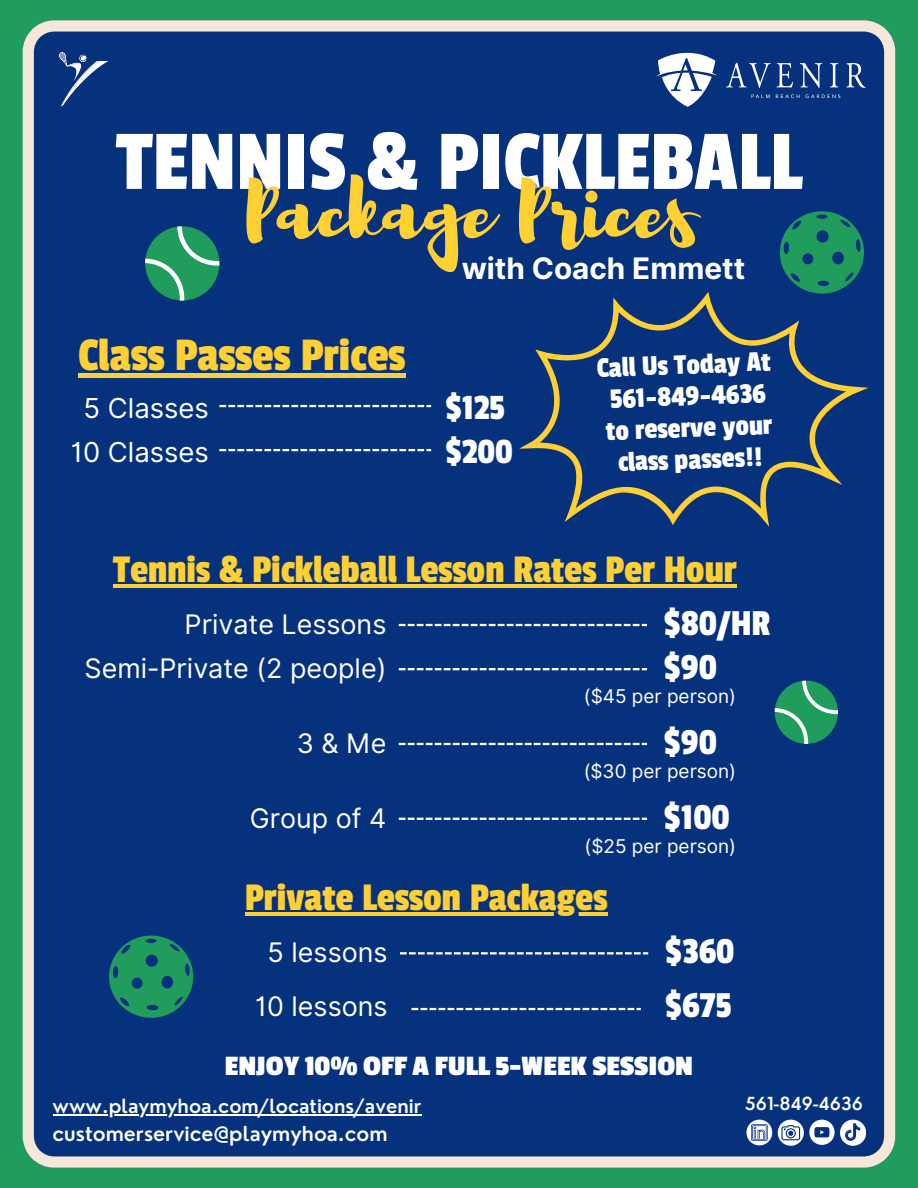
<style>
.page{position:relative;width:918px;height:1188px;background:#209d5c}
.page>*{position:absolute;margin:0;border:0;box-sizing:border-box;transform-origin:0 0}
.t1{font:88.5px "Passion One";color:#fff}
.t2{font:80.55px "Brusher";color:#ffd034}
.t3{font:48.9px "Passion One";color:#ffd034}
.t4{font:41.1px "Passion One";color:#ffd034}
.t5{font:38.25px "Passion One";color:#fff}
.t6{font:37.2px "Passion One";color:#fff}
.t7{font:29.7px "Passion One";color:#fff}
.t8{font:700 29.7px "Inter";color:#fff}
.t9{font:700 29.4px "Passion One";color:#fff}
.t10{font:27.45px "Inter";color:#fff}
.t11{font:26.85px "Inter";color:#fff}
.t12{font:600 20.1px "Nourd";color:#fff}
.t13{font:19.05px "Inter";color:#fff}
.t14{font:600 19.05px "Nourd";color:#fff}
.t15{font:600 17.55px "Nourd";color:#fff}
</style>
<div class="page">
<div style="left:23px;top:20px;width:872px;height:1148px;background:#06327d"></div>
<svg style="left:778px;top:1120px;width:56px;height:25px"></svg>
<svg style="left:840px;top:1120px;width:26px;height:25px"></svg>
<svg style="left:747px;top:1120px;width:25px;height:25px"></svg>
<svg style="left:219px;top:405px;width:212px;height:2px"></svg>
<svg style="left:219px;top:449px;width:212px;height:2px"></svg>
<img style="left:59px;top:53px;width:50px;height:54px">
<svg style="left:399px;top:624px;width:248px;height:2px"></svg>
<svg style="left:399px;top:668px;width:248px;height:2px"></svg>
<svg style="left:399px;top:743px;width:248px;height:2px"></svg>
<svg style="left:399px;top:818px;width:248px;height:2px"></svg>
<svg style="left:400px;top:952px;width:248px;height:2px"></svg>
<svg style="left:412px;top:1008px;width:229px;height:2px"></svg>
<svg style="left:519px;top:292px;width:349px;height:235px;background:#183d77"></svg>
<div style="left:78px;top:373px;width:327px;height:5px;background:#ffd034"></div>
<hr style="left:113px;top:584px;width:624px;height:4px;background:#ffd034">
<hr style="left:245px;top:913px;width:362px;height:3px;background:#ffd034">
<svg style="left:145px;top:226px;width:74px;height:75px"></svg>
<svg style="left:775px;top:681px;width:63px;height:63px"></svg>
<hr style="left:53px;top:1114px;width:368px;height:2px;background:#fff">
<svg style="left:656px;top:53px;width:61px;height:54px;background:#8ea2c4"></svg>
<svg style="left:726px;top:63px;width:45px;height:25px"></svg>
<svg style="left:777px;top:63px;width:16px;height:24px"></svg>
<svg style="left:800px;top:63px;width:22px;height:25px"></svg>
<svg style="left:830px;top:63px;width:8px;height:24px"></svg>
<svg style="left:846px;top:63px;width:20px;height:25px"></svg>
<svg style="left:752px;top:95px;width:18px;height:3px"></svg>
<svg style="left:776px;top:94px;width:23px;height:4px"></svg>
<svg style="left:805px;top:94px;width:35px;height:4px"></svg>
<svg style="left:780px;top:211px;width:84px;height:82px"></svg>
<svg style="left:109px;top:936px;width:84px;height:82px"></svg>
<p class="t1" style="left:116px;top:115px;width:687px">TENNIS &amp; PICKLEBALL</p>
<p class="t2" style="left:246px;top:158px;width:451px">Package Prices</p>
<p class="t8" style="left:462px;top:251px;width:285px">with Coach Emmett</p>
<p class="t3" style="left:78px;top:329px;width:329px">Class Passes Prices</p>
<p class="t10" style="left:83px;top:392px;width:127px">5 Classes</p>
<p class="t10" style="left:71px;top:436px;width:140px">10 Classes</p>
<h1 class="t6" style="left:445px;top:388px;width:61px">$125</h1>
<h2 class="t6" style="left:445px;top:432px;width:69px">$200</h2>
<p class="t7" style="left:596px;top:352px;width:175px;rotate:-2deg">Call Us Today At</p>
<h4 class="t7" style="left:610px;top:383px;width:157px;rotate:-2deg">561-849-4636</h4>
<p class="t7" style="left:605px;top:415px;width:168px;rotate:-2deg">to reserve your</p>
<p class="t7" style="left:618px;top:446px;width:146px;rotate:-2deg">class passes!!</p>
<p class="t4" style="left:113px;top:548px;width:625px">Tennis &amp; Pickleball Lesson Rates Per Hour</p>
<h4 class="t11" style="left:185px;top:608px;width:203px">Private Lessons</h4>
<p class="t5" style="left:664px;top:603px;width:109px">$80/HR</p>
<p class="t11" style="left:85px;top:652px;width:303px">Semi-Private (2 people)</p>
<p class="t11" style="left:297px;top:727px;width:91px">3&amp;Me</p>
<p class="t11" style="left:250px;top:802px;width:138px">Group of 4</p>
<h4 class="t5" style="left:664px;top:647px;width:55px">$90</h4>
<h4 class="t13" style="left:584px;top:685px;width:154px">($45 per person)</h4>
<p class="t5" style="left:664px;top:722px;width:55px">$90</p>
<p class="t13" style="left:584px;top:759px;width:154px">($30 per person)</p>
<h4 class="t5" style="left:664px;top:797px;width:68px">$100</h4>
<h5 class="t13" style="left:585px;top:834px;width:153px">($25 per person)</h5>
<p class="t4" style="left:245px;top:876px;width:364px">Private Lesson Packages</p>
<p class="t11" style="left:268px;top:936px;width:121px">5 lessons</p>
<p class="t5" style="left:665px;top:931px;width:71px">$360</p>
<h4 class="t11" style="left:255px;top:990px;width:134px">10 lessons</h4>
<p class="t5" style="left:665px;top:985px;width:69px">$675</p>
<p class="t9" style="left:225px;top:1050px;width:470px">ENJOY 10% OFF A FULL 5-WEEK SESSION</p>
<h5 class="t14" style="left:53px;top:1094px;width:370px">www.playmyhoa.com/locations/avenir</h5>
<p class="t12" style="left:53px;top:1121px;width:337px">customerservice@playmyhoa.com</p>
<p class="t15" style="left:745px;top:1092px;width:120px">561-849-4636</p>
</div>
